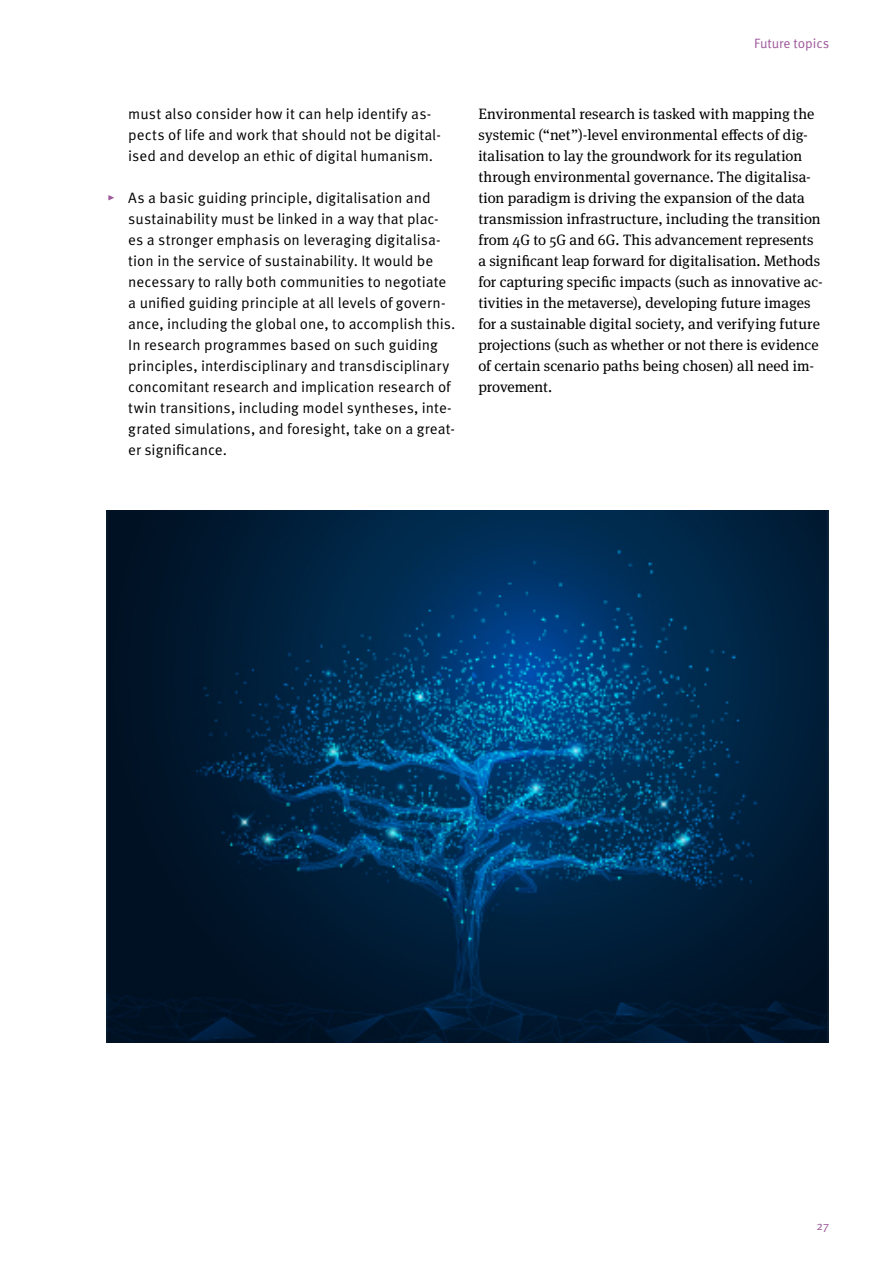
<style>
.page{position:relative;width:893px;height:1263px;background:#fff}
.page>*{position:absolute;margin:0;border:0;box-sizing:border-box;transform-origin:0 0}
.t1{font:15px/21px "Meta Pro Norm";color:#000}
.Innenseiten_P_P_Copy{font:15px/21px "Meta Serif Pro";letter-spacing:.005em;color:#000}
.t2{font:13.5px "Meta Pro Norm";letter-spacing:-.005em;color:#9d579a}
.t3{font:12px "Meta Pro Norm";color:#9d579a}
.s1{color:#9d579a}
</style>
<div class="page">
<img style="left:106px;top:510px;width:722px;height:533px">
<p class="t1" style="left:128px;top:102px;width:314px">must also consider how it can help identify as&shy;pects of life and work that should not be digital&shy;ised and develop an ethic of digital humanism.</p>
<p class="t1" style="left:128px;top:186px;width:329px;text-indent:-21px"><span class="s1">▸</span> As a basic guiding principle, digitalisation and sustainability must be linked in a way that plac&shy;es a stronger emphasis on leveraging digitalisa&shy;tion in the service of sustainability. It would be necessary to rally both communities to negotiate a unified guiding principle at all levels of govern&shy;ance, including the global one, to accomplish this.<br>In research programmes based on such guiding principles, interdisciplinary and transdisciplinary concomitant research and implication research of twin transitions, including model syntheses, inte&shy;grated simulations, and foresight, take on a great&shy;er significance.</p>
<p class="t2" style="left:754px;top:34px;width:76px">Future topics</p>
<p class="Innenseiten_P_P_Copy" style="left:478px;top:102px;width:346px">Environmental research is tasked with mapping the systemic (“net”)-level environmental effects of dig&shy;italisation to lay the groundwork for its regulation through environmental governance. The digitalisa&shy;tion paradigm is driving the expansion of the data transmission infrastructure, including the transition from 4G to 5G and 6G. This advancement represents a significant leap forward for digitalisation. Methods for capturing specific impacts (such as innovative ac&shy;tivities in the metaverse), developing future images for a sustainable digital society, and verifying future projections (such as whether or not there is evidence of certain scenario paths being chosen) all need im&shy;provement.</p>
<p class="t3" style="left:817px;top:1216px;width:14px">27</p>
</div>
